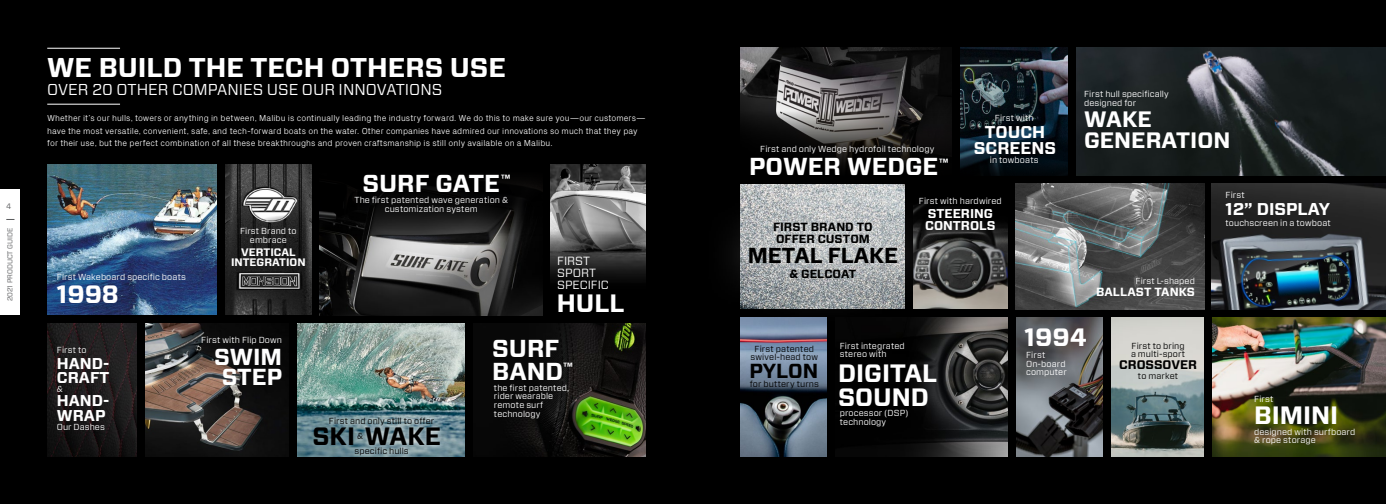
<style>
.page{position:relative;width:1386px;height:504px;background:#fff}
.page>*{position:absolute;margin:0;border:0;box-sizing:border-box;transform-origin:0 0}
.t1{font:700 27.12px "Forza";color:#fff}
.t2{font:700 25.11px/23.6px "Forza";color:#fff}
.t3{font:700 25.11px "Forza";color:#000}
.t4{font:700 24.5px/22.8px "Forza";color:#fff}
.t5{font:700 23.1px/20.1px "Forza";color:#fff;text-align:center}
.t6{font:700 22.31px/20.7px "Forza";color:#fff}
.t7{font:700 21.61px "Forza";color:#000}
.t8{font:700 20.3px "Forza";letter-spacing:-.005em;color:#000}
.t9{font:700 17.06px/16.6px "Forza";color:#fff;text-align:center}
.t10{font:15.75px "Forza";color:#fff}
.t11{font:700 15.66px "Forza";color:#fff}
.t12{font:700 12.78px "Forza";color:#fff}
.t13{font:700 12.42px "Forza";color:#000}
.t14{font:700 11.81px/11.8px "Forza";color:#000}
.t15{font:11.81px/11.8px "Forza";letter-spacing:-.005em;color:#fff}
.t16{font:700 11.81px "Forza";letter-spacing:.005em;color:#fff}
.t17{font:700 10.85px/10.5px "Forza";color:#fff;text-align:center}
.t18{font:700 10.5px "Forza";color:#fff}
.t19{font:8.75px/8.8px "Forza";letter-spacing:.01em;color:#fff}
.t20{font:300 8.75px/12.2px "Px Grotesk";letter-spacing:.005em;color:#fff}
.t21{font:8.75px/8.8px "Forza";letter-spacing:.015em;color:#000}
.t22{font:7.88px "Forza";color:#58595b}
.t23{font:7px "Forza";color:#58595b}
</style>
<div class="page">
<div style="left:693px;top:0;width:693px;height:504px;background:#000"></div>
<div style="left:0;top:0;width:693px;height:504px;background:#000"></div>
<img style="left:145px;top:323px;width:144px;height:134px">
<img style="left:47px;top:323px;width:90px;height:134px">
<img style="left:47px;top:165px;width:170px;height:150px">
<img style="left:740px;top:48px;width:212px;height:120px">
<img style="left:297px;top:323px;width:168px;height:134px">
<img style="left:505px;top:323px;width:141px;height:134px">
<img style="left:740px;top:321px;width:87px;height:136px">
<img style="left:902px;top:317px;width:106px;height:140px">
<img style="left:1212px;top:317px;width:174px;height:140px">
<svg style="left:225px;top:165px;width:87px;height:150px;background:#3b3b3b"></svg>
<img style="left:960px;top:48px;width:108px;height:128px">
<img style="left:937px;top:208px;width:71px;height:101px">
<img style="left:1016px;top:317px;width:87px;height:140px">
<img style="left:1111px;top:317px;width:93px;height:140px">
<img style="left:1076px;top:48px;width:310px;height:128px">
<hr style="left:47px;top:48px;width:73px;height:1px;background:#fff">
<hr style="left:47px;top:104px;width:73px;height:1px;background:#fff">
<img style="left:550px;top:165px;width:96px;height:114px">
<svg style="left:733px;top:184px;width:204px;height:137px"></svg>
<img style="left:320px;top:183px;width:223px;height:132px">
<div style="left:325px;top:413px;width:120px;height:47px;background:#fff;opacity:.75"></div>
<img style="left:1212px;top:184px;width:174px;height:125px">
<img style="left:1015px;top:184px;width:190px;height:125px">
<div style="left:0;top:189px;width:20px;height:126px;background:#fff"></div>
<p class="t22" style="left:6px;top:201px;width:7px">4</p>
<p class="t23" style="left:5px;top:301px;width:75px;rotate:-90deg">2021 PRODUCT GUIDE</p>
<h1 class="t1" style="left:47px;top:49px;width:460px">WE BUILD THE TECH OTHERS USE</h1>
<h3 class="t10" style="left:47px;top:79px;width:397px">OVER 20 OTHER COMPANIES USE OUR INNOVATIONS</h3>
<p class="t20" style="left:47px;top:111px;width:600px">Whether it’s our hulls, towers or anything in between, Malibu is continually leading the industry forward. We do this to make sure you—our customers— have the most versatile, convenient, safe, and tech-forward boats on the water. Other companies have admired our innovations so much that they pay for their use, but the perfect combination of all these breakthroughs and proven craftsmanship is still only available on a Malibu.</p>
<h3 class="t4" style="left:362px;top:172px;width:139px">SURF GATE</h3>
<p class="t18" style="left:501px;top:172px;width:11px">™</p>
<p class="t19" style="left:57px;top:273px;width:131px">First Wakeboard specific boats</p>
<h2 class="t2" style="left:57px;top:283px;width:64px">1998</h2>
<p class="t19" style="left:57px;top:345px;width:31px">First to</p>
<h3 class="t11" style="left:57px;top:353px;width:54px">HAND-</h3>
<h3 class="t11" style="left:57px;top:390px;width:54px">HAND-</h3>
<h3 class="t11" style="left:57px;top:367px;width:54px">CRAFT</h3>
<h3 class="t11" style="left:57px;top:405px;width:50px">WRAP</h3>
<p class="t19" style="left:57px;top:384px;width:8px">&amp;</p>
<p class="t19" style="left:57px;top:423px;width:50px">Our Dashes</p>
<p class="t19" style="left:240px;top:227px;width:58px;text-align:center">First Brand to embrace</p>
<p class="t19" style="left:354px;top:195px;width:155px;text-align:center">The first patented wave generation &amp; customization system</p>
<p class="t17" style="left:231px;top:247px;width:76px">VERTICAL<br>INTEGRATION</p>
<h3 class="t15" style="left:557px;top:255px;width:53px">FIRST<br>SPORT<br>SPECIFIC</h3>
<p class="t19" style="left:201px;top:336px;width:82px">First with Flip Down</p>
<h3 class="t5" style="left:214px;top:347px;width:70px">SWIM<br>STEP</h3>
<p class="t21" style="left:329px;top:416px;width:107px">First and only still to offer</p>
<p class="t21" style="left:355px;top:446px;width:56px">specific hulls</p>
<h2 class="t3" style="left:313px;top:419px;width:130px">SKI WAKE</h2>
<p class="t21" style="left:357px;top:431px;width:8px">&amp;</p>
<h2 class="t2" style="left:557px;top:292px;width:69px">HULL</h2>
<h3 class="t4" style="left:492px;top:338px;width:72px">SURF<br>BAND</h3>
<p class="t18" style="left:563px;top:360px;width:11px">™</p>
<p class="t19" style="left:494px;top:383px;width:77px">the first patented, rider wearable remote surf technology</p>
<p class="t19" style="left:760px;top:145px;width:176px">First and only Wedge hydrofoil technology</p>
<h3 class="t4" style="left:749px;top:155px;width:191px">POWER WEDGE</h3>
<p class="t18" style="left:939px;top:155px;width:11px">™</p>
<p class="t19" style="left:995px;top:113px;width:40px">First with</p>
<p class="t19" style="left:990px;top:155px;width:50px">in towboats</p>
<h3 class="t9" style="left:974px;top:123px;width:84px">TOUCH<br>SCREENS</h3>
<p class="t19" style="left:919px;top:197px;width:84px">First with hardwired</p>
<h3 class="t14" style="left:773px;top:221px;width:101px">FIRST BRAND TO<br>OFFER CUSTOM</h3>
<h3 class="t14" style="left:790px;top:268px;width:68px">&amp; GELCOAT</h3>
<h3 class="t7" style="left:748px;top:241px;width:152px">METAL FLAKE</h3>
<h3 class="t12" style="left:928px;top:205px;width:67px">STEERING</h3>
<h3 class="t12" style="left:925px;top:217px;width:72px">CONTROLS</h3>
<p class="t19" style="left:1084px;top:90px;width:86px">First hull specifically designed for</p>
<h3 class="t6" style="left:1084px;top:109px;width:148px">WAKE<br>GENERATION</h3>
<p class="t19" style="left:1226px;top:191px;width:21px">First</p>
<h3 class="t9" style="left:1226px;top:201px;width:106px">12” DISPLAY</h3>
<p class="t19" style="left:1136px;top:276px;width:61px">First L-shaped</p>
<h3 class="t16" style="left:1096px;top:284px;width:100px">BALLAST TANKS</h3>
<p class="t19" style="left:1226px;top:219px;width:107px">touchscreen in a towboat</p>
<p class="t21" style="left:751px;top:344px;width:69px;text-align:center">First patented swivel-head tow</p>
<h3 class="t8" style="left:750px;top:357px;width:70px">PYLON</h3>
<p class="t21" style="left:750px;top:380px;width:71px">for buttery turns</p>
<p class="t19" style="left:840px;top:341px;width:67px">First integrated stereo with</p>
<h2 class="t2" style="left:838px;top:362px;width:101px">DIGITAL<br>SOUND</h2>
<p class="t19" style="left:840px;top:409px;width:70px">processor (DSP) technology</p>
<h2 class="t2" style="left:1025px;top:326px;width:64px">1994</h2>
<p class="t19" style="left:1026px;top:350px;width:42px">First<br>On-board computer</p>
<p class="t21" style="left:1131px;top:341px;width:56px">First to bring a multi-sport</p>
<h3 class="t13" style="left:1119px;top:357px;width:79px">CROSSOVER</h3>
<p class="t21" style="left:1138px;top:371px;width:42px">to market</p>
<p class="t19" style="left:1254px;top:394px;width:21px">First</p>
<p class="t19" style="left:1254px;top:427px;width:103px">designed with surfboard &amp; rope storage</p>
<h2 class="t2" style="left:1254px;top:404px;width:86px">BIMINI</h2>
</div>
